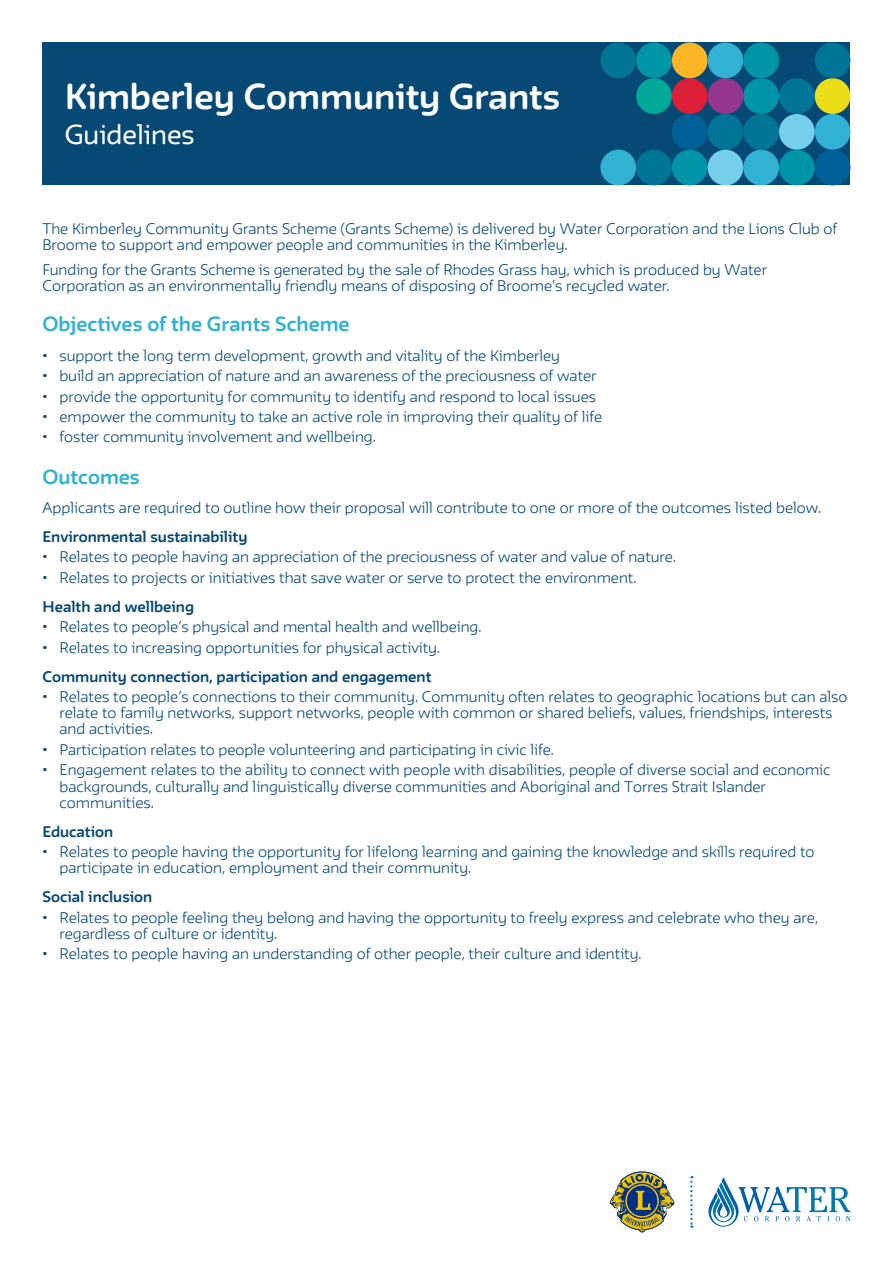
<style>
.page{position:relative;width:893px;height:1263px;background:#fff}
.page>*{position:absolute;margin:0;border:0;box-sizing:border-box;transform-origin:0 0}
.t1{font:700 31.5px "FWT Irma Round";color:#fff}
.t2{font:24px "FWT Irma Round";color:#fff}
.t3{font:700 18px "FWT Irma Round";color:#31b2d4}
.t4{font:300 13.5px/16.2px "FWT Irma Round";color:#074975}
.t5{font:700 13.5px "FWT Irma Round";color:#074975}
</style>
<div class="page">
<div style="left:43px;top:43px;width:807px;height:142px;background:#074975"></div>
<div style="left:636px;top:78px;width:36px;height:36px;background:#00a997;border-radius:50%"></div>
<div style="left:672px;top:78px;width:36px;height:36px;background:#dc1e36;border-radius:50%"></div>
<div style="left:708px;top:78px;width:35px;height:36px;background:#95368e;border-radius:50%"></div>
<div style="left:743px;top:78px;width:36px;height:36px;background:#0094a8;border-radius:50%"></div>
<div style="left:779px;top:78px;width:36px;height:36px;background:#007597;border-radius:50%"></div>
<div style="left:815px;top:78px;width:35px;height:36px;background:#eadc15;border-radius:50%"></div>
<div style="left:672px;top:114px;width:36px;height:36px;background:#006198;border-radius:50%"></div>
<div style="left:708px;top:114px;width:35px;height:36px;background:#007597;border-radius:50%"></div>
<div style="left:743px;top:114px;width:36px;height:36px;background:#007597;border-radius:50%"></div>
<div style="left:779px;top:114px;width:36px;height:36px;background:#75cfeb;border-radius:50%"></div>
<div style="left:815px;top:114px;width:35px;height:36px;background:#31b2d4;border-radius:50%"></div>
<div style="left:600px;top:150px;width:36px;height:35px;background:#31b2d4;border-radius:50%"></div>
<div style="left:636px;top:150px;width:36px;height:35px;background:#007597;border-radius:50%"></div>
<div style="left:672px;top:150px;width:36px;height:35px;background:#0094a8;border-radius:50%"></div>
<div style="left:708px;top:150px;width:35px;height:35px;background:#75cfeb;border-radius:50%"></div>
<div style="left:743px;top:150px;width:36px;height:35px;background:#31b2d4;border-radius:50%"></div>
<div style="left:779px;top:150px;width:36px;height:35px;background:#0094a8;border-radius:50%"></div>
<div style="left:815px;top:150px;width:35px;height:35px;background:#006198;border-radius:50%"></div>
<div style="left:600px;top:43px;width:36px;height:35px;background:#007597;border-radius:50%"></div>
<div style="left:636px;top:43px;width:36px;height:35px;background:#0094a8;border-radius:50%"></div>
<div style="left:672px;top:43px;width:36px;height:35px;background:#fcb525;border-radius:50%"></div>
<div style="left:708px;top:43px;width:35px;height:35px;background:#31b2d4;border-radius:50%"></div>
<div style="left:743px;top:43px;width:36px;height:35px;background:#0094a8;border-radius:50%"></div>
<div style="left:815px;top:43px;width:35px;height:35px;background:#007597;border-radius:50%"></div>
<svg style="left:708px;top:1177px;width:142px;height:50px"></svg>
<svg style="left:610px;top:1171px;width:64px;height:61px"></svg>
<svg style="left:690px;top:1176px;width:2px;height:52px"></svg>
<h1 class="t1" style="left:65px;top:71px;width:497px">Kimberley Community Grants</h1>
<h2 class="t2" style="left:65px;top:115px;width:131px">Guidelines</h2>
<p class="t4" style="left:42px;top:219px;width:796px">The Kimberley Community Grants Scheme (Grants Scheme) is delivered by Water Corporation and the Lions Club of<br>Broome to support and empower people and communities in the Kimberley.</p>
<p class="t4" style="left:42px;top:260px;width:726px">Funding for the Grants Scheme is generated by the sale of Rhodes Grass hay, which is produced by Water<br>Corporation as an environmentally friendly means of disposing of Broome’s recycled water.</p>
<h3 class="t3" style="left:43px;top:309px;width:309px">Objectives of the Grants Scheme</h3>
<p class="t4" style="left:42px;top:346px;width:519px">• support the long term development, growth and vitality of the Kimberley</p>
<p class="t4" style="left:42px;top:367px;width:556px">• build an appreciation of nature and an awareness of the preciousness of water</p>
<p class="t4" style="left:42px;top:387px;width:555px">• provide the opportunity for community to identify and respond to local issues</p>
<p class="t4" style="left:42px;top:407px;width:561px">• empower the community to take an active role in improving their quality of life</p>
<p class="t4" style="left:42px;top:428px;width:335px">• foster community involvement and wellbeing.</p>
<h3 class="t3" style="left:42px;top:463px;width:99px">Outcomes</h3>
<p class="t4" style="left:43px;top:498px;width:780px">Applicants are required to outline how their proposal will contribute to one or more of the outcomes listed below.</p>
<p class="t5" style="left:43px;top:525px;width:206px">Environmental sustainability</p>
<p class="t4" style="left:43px;top:548px;width:635px">• Relates to people having an appreciation of the preciousness of water and value of nature.</p>
<p class="t4" style="left:43px;top:568px;width:595px">• Relates to projects or initiatives that save water or serve to protect the environment.</p>
<p class="t5" style="left:43px;top:595px;width:153px">Health and wellbeing</p>
<p class="t4" style="left:43px;top:618px;width:440px">• Relates to people’s physical and mental health and wellbeing.</p>
<p class="t4" style="left:43px;top:638px;width:399px">• Relates to increasing opportunities for physical activity.</p>
<p class="t5" style="left:43px;top:665px;width:390px">Community connection, participation and engagement</p>
<p class="t4" style="left:60px;top:687px;width:789px;text-indent:-17px">• Relates to people’s connections to their community. Community often relates to geographic locations but can also relate to family networks, support networks, people with common or shared beliefs, values, friendships, interests and activities.</p>
<p class="t4" style="left:43px;top:740px;width:513px">• Participation relates to people volunteering and participating in civic life.</p>
<p class="t4" style="left:60px;top:761px;width:772px;text-indent:-17px">• Engagement relates to the ability to connect with people with disabilities, people of diverse social and economic backgrounds, culturally and linguistically diverse communities and Aboriginal and Torres Strait Islander communities.</p>
<p class="t5" style="left:43px;top:820px;width:72px">Education</p>
<p class="t4" style="left:60px;top:843px;width:757px;text-indent:-17px">• Relates to people having the opportunity for lifelong learning and gaining the knowledge and skills required to participate in education, employment and their community.</p>
<p class="t5" style="left:43px;top:886px;width:111px">Social inclusion</p>
<p class="t4" style="left:60px;top:908px;width:760px;text-indent:-17px">• Relates to people feeling they belong and having the opportunity to freely express and celebrate who they are, regardless of culture or identity.</p>
<p class="t4" style="left:43px;top:945px;width:601px">• Relates to people having an understanding of other people, their culture and identity.</p>
</div>
